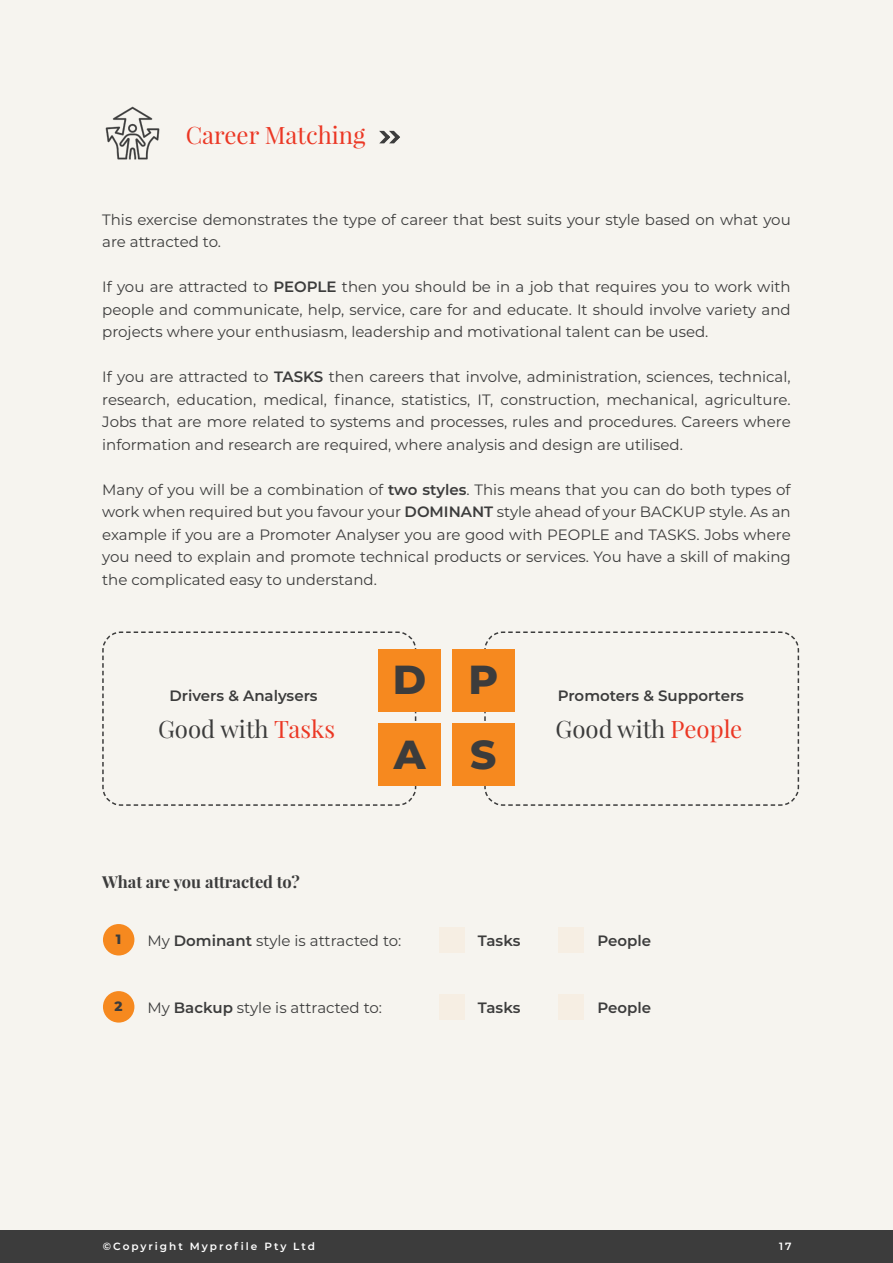
<style>
.page{position:relative;width:893px;height:1263px;background:#f6f4ef}
.page>*{position:absolute;margin:0;border:0;box-sizing:border-box;transform-origin:0 0}
.t1{font:800 40.5px/75px "Montserrat";color:#3c3c3c}
.t2{font:24px "Playfair Display";color:#3c3c3c}
.t3{font:24px "Playfair Display";color:#eb3724}
.t4{font:700 16.5px "Playfair Display";color:#3c3c3c}
.t5{font:15px/22.5px "Montserrat";color:#3c3c3c;text-align:justify}
.t6{font:600 15px "Montserrat";color:#3c3c3c}
.t7{font:800 13.5px "Montserrat";color:#3c3c3c}
.t8{font:600 10.5px "Montserrat";letter-spacing:.19em;color:#fff}
.s1{font-weight:600}
.s2{color:#eb3724}
</style>
<div class="page">
<img style="left:105px;top:106px;width:55px;height:54px">
<svg style="left:379px;top:131px;width:21px;height:12px"></svg>
<svg style="left:102px;top:631px;width:315px;height:175px"></svg>
<svg style="left:484px;top:631px;width:316px;height:175px"></svg>
<div style="left:378px;top:649px;width:63px;height:63px;background:#f6891f"></div>
<div style="left:378px;top:723px;width:63px;height:63px;background:#f6891f"></div>
<div style="left:452px;top:649px;width:63px;height:63px;background:#f6891f"></div>
<div style="left:452px;top:723px;width:63px;height:63px;background:#f6891f"></div>
<div style="left:439px;top:927px;width:26px;height:26px;background:#f6eee3"></div>
<div style="left:439px;top:994px;width:26px;height:26px;background:#f6eee3"></div>
<div style="left:558px;top:927px;width:26px;height:26px;background:#f6eee3"></div>
<div style="left:558px;top:994px;width:26px;height:26px;background:#f6eee3"></div>
<div style="left:103px;top:924px;width:31px;height:31px;background:#f6891f;border-radius:50%"></div>
<div style="left:103px;top:991px;width:31px;height:31px;background:#f6891f;border-radius:50%"></div>
<div style="left:0;top:1231px;width:893px;height:32px;background:#3c3c3c"></div>
<h2 class="t3" style="left:186px;top:120px;width:181px">Career Matching</h2>
<p class="t5" style="left:102px;top:208px;width:690px">This exercise demonstrates the type of career that best suits your style based on what you are attracted to.</p>
<p class="t5" style="left:102px;top:275px;width:690px">If you are attracted to <span class="s1">PEOPLE</span> then you should be in a job that requires you to work with people and communicate, help, service, care for and educate. It should involve variety and projects where your enthusiasm, leadership and motivational talent can be used.</p>
<p class="t5" style="left:102px;top:365px;width:690px">If you are attracted to <span class="s1">TASKS</span> then careers that involve, administration, sciences, technical, research, education, medical, finance, statistics, IT, construction, mechanical, agriculture.<br>Jobs that are more related to systems and processes, rules and procedures. Careers where information and research are required, where analysis and design are utilised.</p>
<p class="t5" style="left:102px;top:478px;width:690px">Many of you will be a combination of <span class="s1">two styles</span>. This means that you can do both types of work when required but you favour your <span class="s1">DOMINANT</span> style ahead of your BACKUP style. As an example if you are a Promoter Analyser you are good with PEOPLE and TASKS. Jobs where you need to explain and promote technical products or services. You have a skill of making the complicated easy to understand.</p>
<h1 class="t1" style="left:393px;top:640px;width:35px">D<br>A</h1>
<h1 class="t1" style="left:468px;top:640px;width:31px">P<br>S</h1>
<p class="t6" style="left:170px;top:685px;width:150px">Drivers &amp; Analysers</p>
<p class="t6" style="left:558px;top:685px;width:188px">Promoters &amp; Supporters</p>
<h2 class="t2" style="left:158px;top:714px;width:179px">Good with <span class="s2">Tasks</span></h2>
<h2 class="t2" style="left:555px;top:714px;width:188px">Good with <span class="s2">People</span></h2>
<p class="t4" style="left:102px;top:872px;width:199px">What are you attracted to?</p>
<p class="t7" style="left:116px;top:929px;width:7px">1</p>
<p class="t5" style="left:147px;top:929px;width:255px">My <span class="s1">Dominant</span> style is attracted to:</p>
<p class="t6" style="left:478px;top:930px;width:44px">Tasks</p>
<p class="t6" style="left:597px;top:930px;width:55px">People</p>
<p class="t7" style="left:115px;top:996px;width:10px">2</p>
<p class="t5" style="left:147px;top:996px;width:236px">My <span class="s1">Backup</span> style is attracted to:</p>
<p class="t6" style="left:478px;top:997px;width:44px">Tasks</p>
<p class="t6" style="left:597px;top:997px;width:55px">People</p>
<p class="t8" style="left:103px;top:1239px;width:214px">©Copyright Myprofile Pty Ltd</p>
<p class="t8" style="left:779px;top:1239px;width:14px">17</p>
</div>
